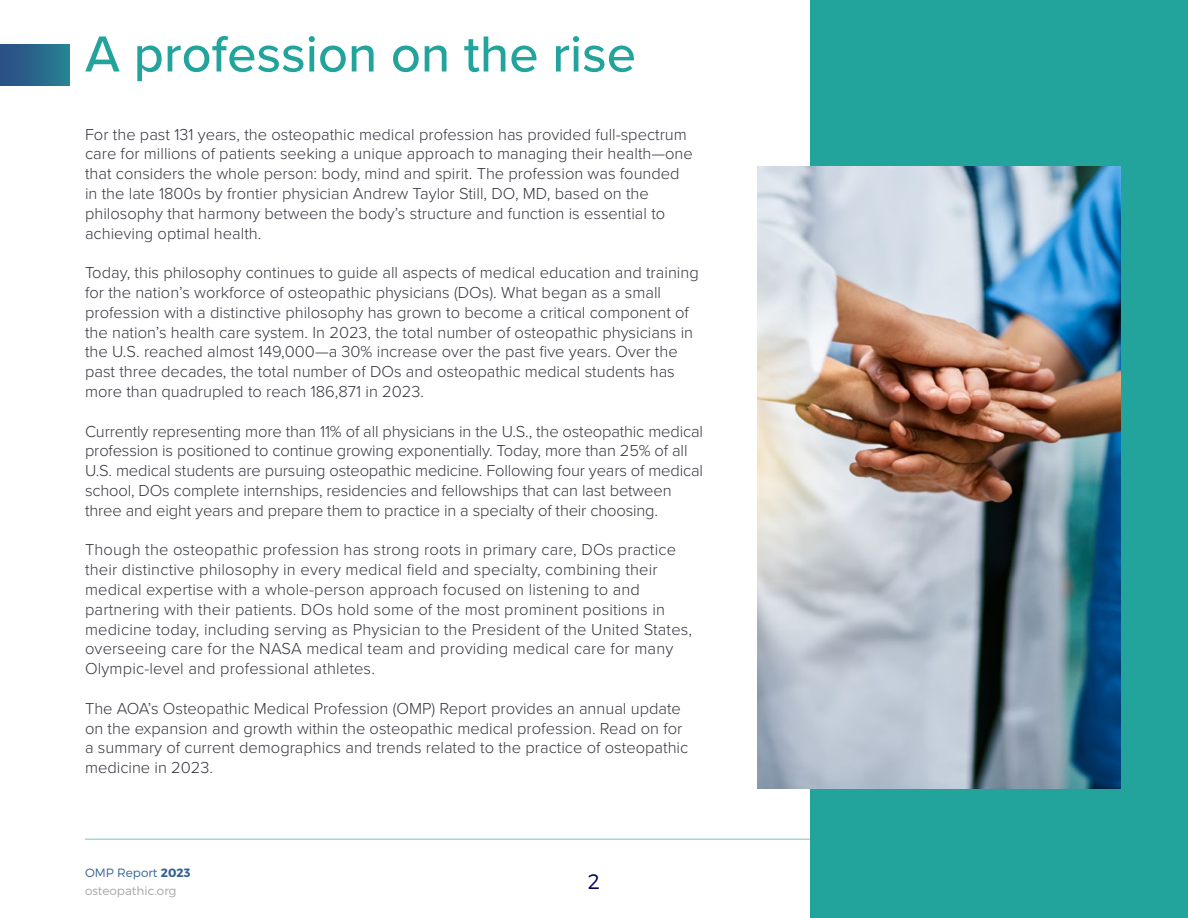
<style>
.page{position:relative;width:1188px;height:918px;background:#fff}
.page>*{position:absolute;margin:0;border:0;box-sizing:border-box;transform-origin:0 0}
.t1{font:500 52.5px "Proxima Nova";color:#22a49c}
.t2{font:300 21px "Montserrat";color:#006}
.t3{font:300 16.5px/19.8px "Proxima Nova";color:#363840}
.t4{font:300 12px "Montserrat";color:#a7a4a3}
.t5{font:300 12px "Montserrat";color:#336195}
.s1{font-weight:700}
</style>
<div class="page">
<hr style="left:85px;top:839px;width:1018px;height:1px;background:#22a49c">
<div style="left:0;top:45px;width:69px;height:40px;background:linear-gradient(to right,#2c4b86,#278192)"></div>
<div style="left:810px;top:0;width:378px;height:918px;background:#22a49c"></div>
<img style="left:758px;top:166px;width:363px;height:623px">
<h1 class="t1" style="left:85px;top:23px;width:553px">A profession on the rise</h1>
<p class="t3" style="left:85px;top:124px;width:609px">For the past 131 years, the osteopathic medical profession has provided full-spectrum care for millions of patients seeking a unique approach to managing their health—one that considers the whole person: body, mind and spirit. The profession was founded in the late 1800s by frontier physician Andrew Taylor Still, DO, MD, based on the philosophy that harmony between the body’s structure and function is essential to achieving optimal health.</p>
<p class="t3" style="left:85px;top:263px;width:615px">Today, this philosophy continues to guide all aspects of medical education and training for the nation’s workforce of osteopathic physicians (DOs). What began as a small profession with a distinctive philosophy has grown to become a critical component of the nation’s health care system. In 2023, the total number of osteopathic physicians in the U.S. reached almost 149,000—a 30% increase over the past five years. Over the past three decades, the total number of DOs and osteopathic medical students has more than quadrupled to reach 186,871 in 2023.</p>
<p class="t3" style="left:85px;top:421px;width:619px">Currently representing more than 11% of all physicians in the U.S., the osteopathic medical profession is positioned to continue growing exponentially. Today, more than 25% of all U.S. medical students are pursuing osteopathic medicine. Following four years of medical school, DOs complete internships, residencies and fellowships that can last between three and eight years and prepare them to practice in a specialty of their choosing.</p>
<p class="t3" style="left:85px;top:540px;width:609px">Though the osteopathic profession has strong roots in primary care, DOs practice their distinctive philosophy in every medical field and specialty, combining their medical expertise with a whole-person approach focused on listening to and partnering with their patients. DOs hold some of the most prominent positions in medicine today, including serving as Physician to the President of the United States, overseeing care for the NASA medical team and providing medical care for many Olympic-level and professional athletes.</p>
<p class="t3" style="left:85px;top:699px;width:605px">The AOA’s Osteopathic Medical Profession (OMP) Report provides an annual update on the expansion and growth within the osteopathic medical profession. Read on for a summary of current demographics and trends related to the practice of osteopathic medicine in 2023.</p>
<p class="t5" style="left:85px;top:866px;width:107px">OMP Report <span class="s1">2023</span></p>
<p class="t4" style="left:85px;top:884px;width:93px">osteopathic.org</p>
<p class="t2" style="left:588px;top:869px;width:14px">2</p>
</div>
